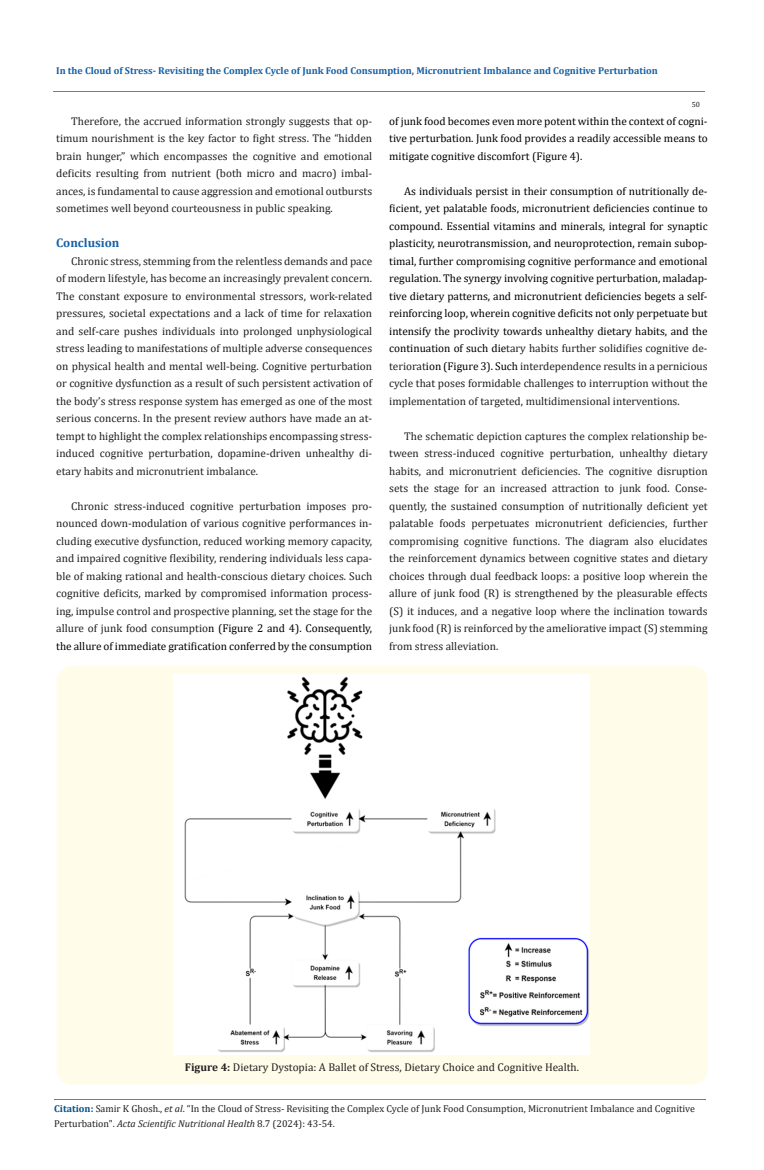
<style>
.page{position:relative;width:764px;height:1170px;background:#fff}
.page>*{position:absolute;margin:0;border:0;box-sizing:border-box;transform-origin:0 0}
.t1{font:700 12.5px "Cambria";color:#1560a6}
.t2{font:11.25px/17.5px "Cambria";color:#231f20;text-align:justify}
.t3{font:11.25px/17.5px "Cambria";color:#000;text-align:justify}
.t4{font:10px/15px "Cambria";color:#231f20}
.t5{font:700 10px "Cambria";color:#1560a6}
.t6{font:7.5px "Cambria";color:#231f20}
.s1{color:#000}
.s2{color:#231f20}
.s3{font-weight:700}
.s4{font-weight:700;color:#035089}
.s5{font-style:italic}
</style>
<div class="page">
<hr style="left:54px;top:92px;width:651px;height:1px;background:#e05d1a">
<div style="left:57px;top:666px;width:651px;height:418px;background:#fffde9;border-radius:15px"></div>
<img style="left:174px;top:675px;width:415px;height:379px">
<hr style="left:54px;top:1099px;width:651px;height:1px;background:#e05d1a">
<p class="t5" style="left:56px;top:63px;width:603px">In the Cloud of Stress- Revisiting the Complex Cycle of Junk Food Consumption, Micronutrient Imbalance and Cognitive Perturbation</p>
<p class="t6" style="left:692px;top:100px;width:10px">50</p>
<p class="t2" style="left:56px;top:112px;width:317px;text-indent:15px">Therefore, the accrued information strongly suggests that op&shy;timum nourishment is the key factor to fight stress. The “hidden brain hunger,” which encompasses the cognitive and emotional deficits resulting from nutrient (both micro and macro) imbal&shy;ances, is fundamental to cause aggression and emotional outbursts sometimes well beyond courteousness in public speaking.</p>
<p class="t1" style="left:56px;top:234px;width:65px">Conclusion</p>
<p class="t2" style="left:56px;top:252px;width:317px;text-indent:15px">Chronic stress, stemming from the relentless demands and pace of modern lifestyle, has become an increasingly prevalent concern.<br>The constant exposure to environmental stressors, work-related pressures, societal expectations and a lack of time for relaxation and self-care pushes individuals into prolonged unphysiological stress leading to manifestations of multiple adverse consequences on physical health and mental well-being. Cognitive perturbation or cognitive dysfunction as a result of such persistent activation of the body’s stress response system has emerged as one of the most serious concerns. In the present review authors have made an at&shy;tempt to highlight the complex relationships encompassing stress&shy;induced cognitive perturbation, dopamine-driven unhealthy di&shy;etary habits and micronutrient imbalance.</p>
<p class="t2" style="left:56px;top:497px;width:317px;text-indent:15px">Chronic stress-induced cognitive perturbation imposes pro&shy;nounced down-modulation of various cognitive performances in&shy;cluding executive dysfunction, reduced working memory capacity, and impaired cognitive flexibility, rendering individuals less capa&shy;ble of making rational and health-conscious dietary choices. Such cognitive deficits, marked by compromised information process&shy;ing, impulse control and prospective planning, set the stage for the allure of junk food consumptio<span class="s1">n (Figure 2 and 4). Consequently, the allure of immediate gratification conferred by the consumption</span></p>
<p class="t3" style="left:389px;top:112px;width:320px">of junk food becomes even more potent within the context of cogni&shy;tive perturbation. Junk food provides a readily accessible means to mitigate cognitive discomfort (Figure 4).</p>
<p class="t3" style="left:389px;top:182px;width:320px;text-indent:15px">As individuals persist in their consumption of nutritionally de&shy;ficient, yet palatable foods, micronutrient deficiencies continue to compound. Essential vitamins and minerals, integral for synaptic plasticity, neurotransmission, and neuroprotection, remain subop&shy;timal, further compromising cognitive performance and emotional regulation. The synergy involving cognitive perturbation, maladap&shy;tive dietary patterns, and micronutrient deficiencies begets a self&shy;reinforcing loop, wherein cognitive deficits not only perpetuate but intensify the proclivity towards unhealthy dietary habits, and the continuation of such die<span class="s2">tary habits further solidifies cognitive de&shy;teriorat</span>ion (Figure 3). Such <span class="s2">interdependence results in a pernicious cycle that poses formidable challenges to interruption without the implementation of targeted, multidimensional interventions.</span></p>
<p class="t2" style="left:389px;top:427px;width:320px;text-indent:15px">The schematic depiction captures the complex relationship be&shy;tween stress-induced cognitive perturbation, unhealthy dietary habits, and micronutrient deficiencies. The cognitive disruption sets the stage for an increased attraction to junk food. Conse&shy;quently, the sustained consumption of nutritionally deficient yet palatable foods perpetuates micronutrient deficiencies, further compromising cognitive functions. The diagram also elucidates the reinforcement dynamics between cognitive states and dietary choices through dual feedback loops: a positive loop wherein the allure of junk food (R) is strengthened by the pleasurable effects (S) it induces, and a negative loop where the inclination towards junk food (R) is reinforced by the ameliorative impact (S) stemming from stress alleviation.</p>
<p class="t2" style="left:185px;top:1059px;width:396px"><span class="s3">Figure 4:</span> Dietary Dystopia: A Ballet of Stress, Dietary Choice and Cognitive Health.</p>
<p class="t4" style="left:54px;top:1101px;width:642px"><span class="s4">Citation:</span> Samir K Ghosh., <span class="s5">et al</span>. “In the Cloud of Stress- Revisiting the Complex Cycle of Junk Food Consumption, Micronutrient Imbalance and Cognitive<br>Perturbation". <span class="s5">Acta Scientific Nutritional Health</span> 8.7 (2024): 43-54.</p>
</div>
